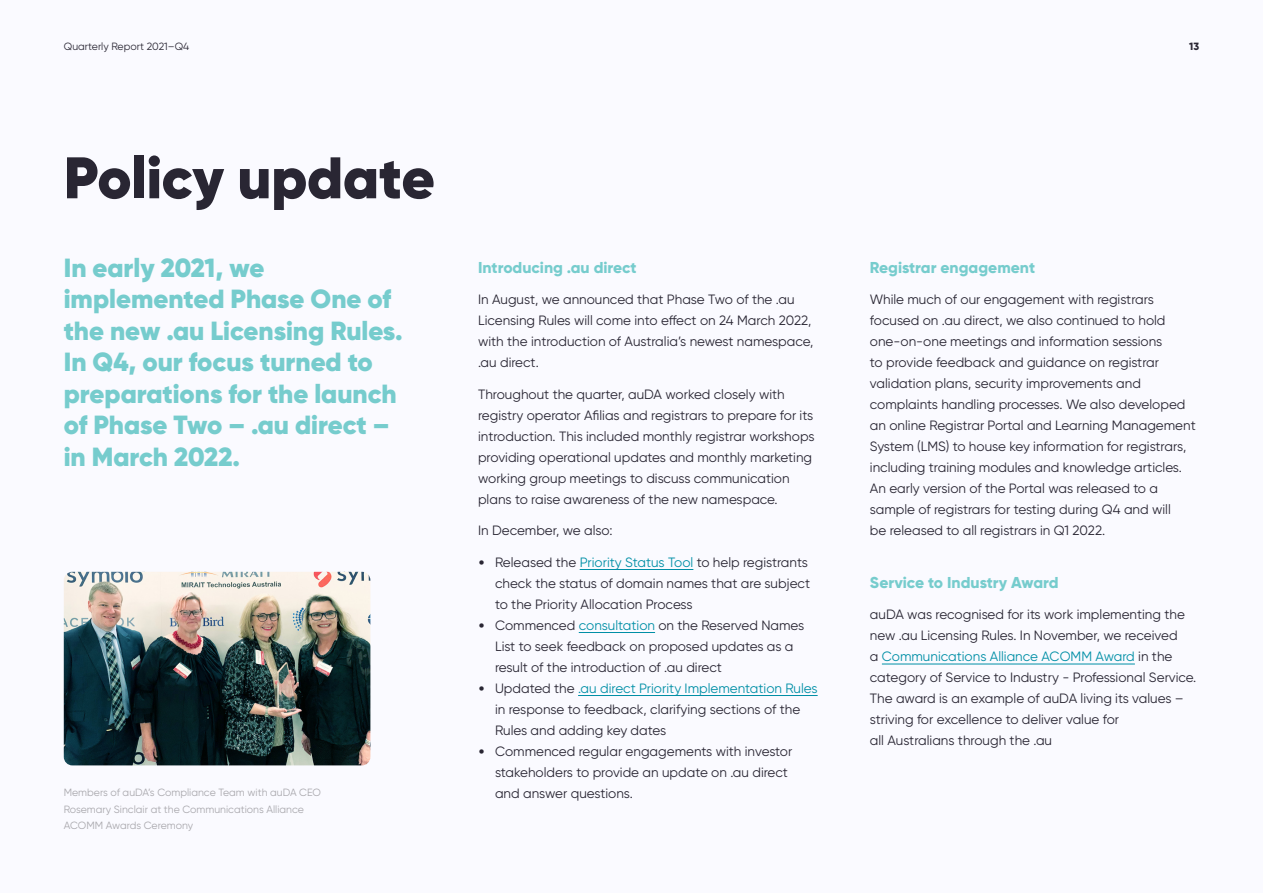
<style>
.page{position:relative;width:1263px;height:893px;background:#fafaff}
.page>*{position:absolute;margin:0;border:0;box-sizing:border-box;transform-origin:0 0}
.t1{font:900 58.5px "Gilroy";letter-spacing:-.005em;color:#292633}
.t2{font:900 26.25px/31.5px "Gilroy";color:#76cccd}
.t3{font:800 15.75px "Gilroy";color:#76cccd}
.t4{font:13.5px/21px "Gilroy";color:#292633}
.t5{font:10.5px/16.5px "Gilroy";color:#a9a8ad}
.t6{font:10.5px "Gilroy";color:#292633}
.t7{font:800 10.5px "Gilroy";color:#292633}
.s1{font-family:"Poppins";font-weight:800}
.s2{color:#008fa6}
</style>
<div class="page">
<hr style="left:580px;top:569px;width:113px;height:1px;background:#008fa6">
<hr style="left:579px;top:632px;width:76px;height:1px;background:#008fa6">
<hr style="left:578px;top:695px;width:240px;height:1px;background:#008fa6">
<hr style="left:882px;top:664px;width:253px;height:1px;background:#008fa6">
<img style="left:64px;top:572px;width:306px;height:193px">
<p class="t6" style="left:64px;top:40px;width:127px">Quarterly Report 2021–Q4</p>
<p class="t7" style="left:1189px;top:40px;width:12px">13</p>
<h1 class="t1" style="left:64px;top:141px;width:373px">Policy update</h1>
<h2 class="t2" style="left:64px;top:251px;width:340px">In early 2021, we implemented Phase One of the new .au Licensing Rules.<br>In Q4, our focus turned to preparations for the launch of Phase Two – .au direct – in March 2022.</h2>
<p class="t5" style="left:64px;top:784px;width:259px">Members of auDA’s Compliance Team with auDA CEO<br>Rosemary Sinclair at the Communications Alliance<br>ACOMM Awards Ceremony</p>
<p class="t3" style="left:478px;top:257px;width:160px">Introducing .au direct</p>
<p class="t4" style="left:478px;top:289px;width:337px">In August, we announced that Phase Two of the .au Licensing Rules will come into effect on 24 March 2022, with the introduction of Australia’s newest namespace, .au direct.</p>
<p class="t4" style="left:478px;top:383px;width:338px">Throughout the quarter, auDA worked closely with registry operator Afilias and registrars to prepare for its introduction. This included monthly registrar workshops providing operational updates and monthly marketing working group meetings to discuss communication plans to raise awareness of the new namespace.</p>
<p class="t4" style="left:478px;top:520px;width:136px">In December, we also:</p>
<p class="t4" style="left:495px;top:551px;width:316px;text-indent:-17px"><span class="s1">•</span> Released the <span class="s2">Priority Status Tool</span> to help registrants check the status of domain names that are subject to the Priority Allocation Process</p>
<p class="t4" style="left:495px;top:615px;width:311px;text-indent:-17px"><span class="s1">•</span> Commenced <span class="s2">consultation</span> on the Reserved Names<br>List to seek feedback on proposed updates as a result of the introduction of .au direct</p>
<p class="t4" style="left:495px;top:678px;width:324px;text-indent:-17px"><span class="s1">•</span> Updated the <span class="s2">.au direct Priority Implementation Rules </span>in response to feedback, clarifying sections of the<br>Rules and adding key dates</p>
<p class="t4" style="left:495px;top:741px;width:299px;text-indent:-17px"><span class="s1">•</span> Commenced regular engagements with investor stakeholders to provide an update on .au direct and answer questions.</p>
<p class="t3" style="left:870px;top:257px;width:167px">Registrar engagement</p>
<p class="t4" style="left:870px;top:289px;width:327px">While much of our engagement with registrars focused on .au direct, we also continued to hold one-on-one meetings and information sessions<br>to provide feedback and guidance on registrar validation plans, security improvements and complaints handling processes. We also developed an online Registrar Portal and Learning Management System (LMS) to house key information for registrars, including training modules and knowledge articles.<br>An early version of the Portal was released to a sample of registrars for testing during Q4 and will<br>be released to all registrars in Q1 2022.</p>
<p class="t3" style="left:870px;top:572px;width:190px">Service to Industry Award</p>
<p class="t4" style="left:870px;top:604px;width:328px">auDA was recognised for its work implementing the new .au Licensing Rules. In November, we received<br>a <span class="s2">Communications Alliance ACOMM Award</span> in the category of Service to Industry - Professional Service.<br>The award is an example of auDA living its values – striving for excellence to deliver value for<br>all Australians through the .au</p>
</div>
